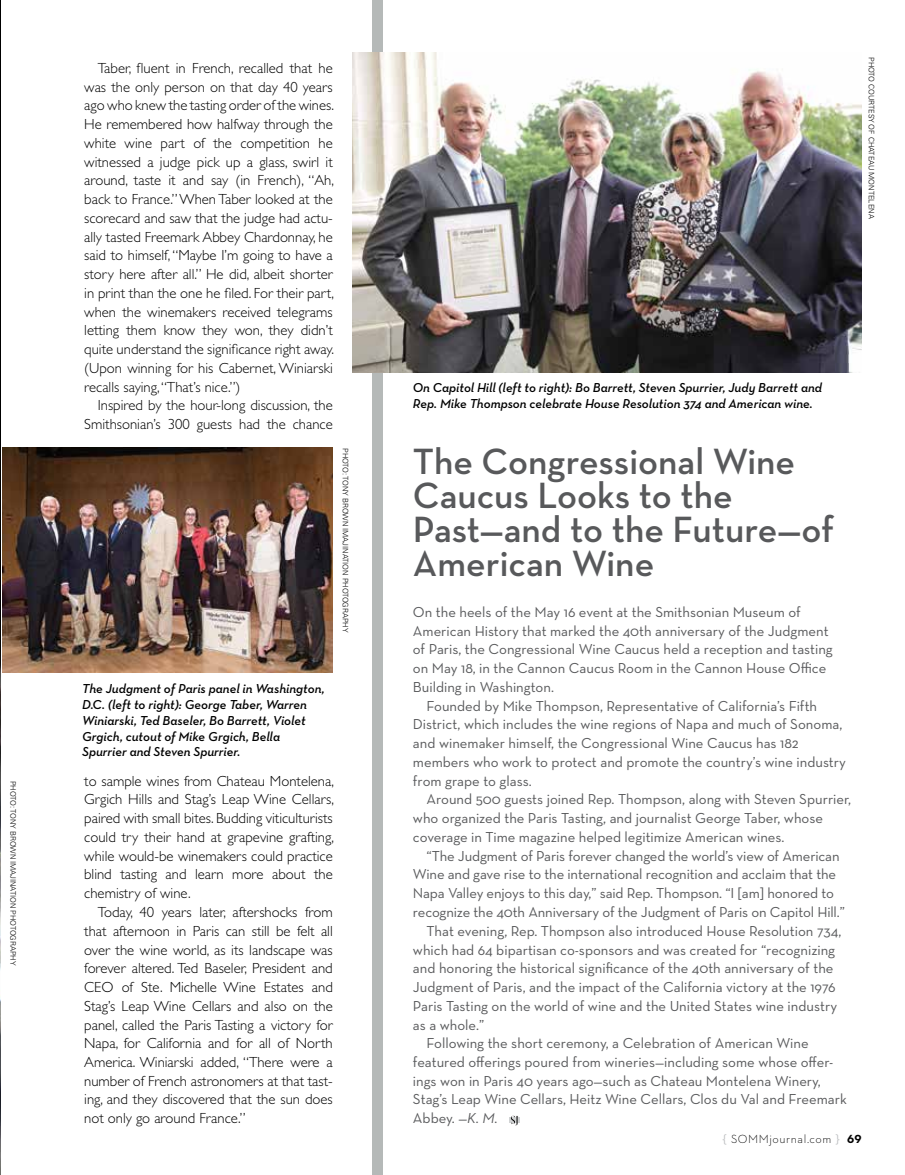
<style>
.page{position:relative;width:905px;height:1175px;background:#fff}
.page>*{position:absolute;margin:0;border:0;box-sizing:border-box;transform-origin:0 0}
.t1{font:600 37.2px/34.2px "Neutra Text";color:#58595b}
.t2{font:14.7px/18.8px "Neutra Text";color:#58595b}
.t3{font:300 14.7px/18.8px "Gill Sans";color:#000;text-align:justify}
.t4{font:italic 600 13.2px/15.9px "Neutra Text";color:#000}
.t5{font:300 12px "Neutra Text";letter-spacing:.05em;color:#000}
.t6{font:300 7.5px "Univers LT Std";color:#000}
.s1{font-style:italic}
.s2{font-weight:400;color:#bcbec0}
.s3{font-family:"Neutra Text Bold Alt";font-weight:400}
</style>
<div class="page">
<div style="left:372px;top:0;width:10px;height:1174px;background:#b5b9b8"></div>
<hr style="left:0;top:0;width:1px;height:1174px;background:#000">
<img style="left:0;top:656px;width:1px;height:518px">
<img style="left:352px;top:53px;width:509px;height:319px">
<img style="left:2px;top:447px;width:331px;height:226px">
<div style="left:509px;top:1117px;width:10px;height:6px;background:#d1d3d4"></div>
<svg style="left:511px;top:1115px;width:7px;height:10px"></svg>
<p class="t6" style="left:18px;top:781px;width:186px;rotate:90deg">PHOTO: TONY BROWN IMAJINATION PHOTOGRAPHY</p>
<p class="t3" style="left:84px;top:59px;width:251px;text-indent:14px">Taber, fluent in French, recalled that he was the only person on that day 40 years ago who knew the tasting order of the wines.<br>He remembered how halfway through the white wine part of the competition he witnessed a judge pick up a glass, swirl it around, taste it and say (in French), “Ah, back to France.” When Taber looked at the scorecard and saw that the judge had actu&shy;ally tasted Freemark Abbey Chardonnay, he said to himself, “Maybe I’m going to have a story here after all.” He did, albeit shorter in print than the one he filed. For their part, when the winemakers received telegrams letting them know they won, they didn’t quite understand the significance right away. (Upon winning for his Cabernet, Winiarski recalls saying, “That’s nice.”)</p>
<p class="t3" style="left:84px;top:396px;width:250px;text-align:right">Inspired by the hour-long discussion, the<br>Smithsonian’s 300 guests had the chance</p>
<p class="t6" style="left:350px;top:448px;width:186px;rotate:90deg">PHOTO: TONY BROWN IMAJINATION PHOTOGRAPHY</p>
<p class="t4" style="left:82px;top:680px;width:244px">The Judgment of Paris panel in Washington, D.C. (left to right): George Taber, Warren Winiarski, Ted Baseler, Bo Barrett, Violet Grgich, cutout of Mike Grgich, Bella Spurrier and Steven Spurrier.</p>
<p class="t3" style="left:84px;top:771px;width:251px">to sample wines from Chateau Montelena, Grgich Hills and Stag’s Leap Wine Cellars, paired with small bites. Budding viticulturists could try their hand at grapevine grafting, while would-be winemakers could practice blind tasting and learn more about the chemistry of wine.</p>
<p class="t3" style="left:84px;top:902px;width:250px;text-indent:13px">Today, 40 years later, aftershocks from that afternoon in Paris can still be felt all over the wine world, as its landscape was forever altered. Ted Baseler, President and CEO of Ste. Michelle Wine Estates and Stag’s Leap Wine Cellars and also on the panel, called the Paris Tasting a victory for Napa, for California and for all of North America. Winiarski added, “There were a number of French astronomers at that tast&shy;ing, and they discovered that the sun does not only go around France.”</p>
<p class="t6" style="left:875px;top:57px;width:163px;rotate:90deg">PHOTO COURTESY OF CHATEAU MONTELENA</p>
<p class="t4" style="left:413px;top:379px;width:410px">On Capitol Hill (left to right): Bo Barrett, Steven Spurrier, Judy Barrett and<br>Rep. Mike Thompson celebrate House Resolution 374 and American wine.</p>
<h1 class="t1" style="left:413px;top:443px;width:422px">The Congressional Wine<br>Caucus Looks to the<br>Past—and to the Future—of<br>American Wine</h1>
<p class="t2" style="left:413px;top:602px;width:421px">On the heels of the May 16 event at the Smithsonian Museum of American History that marked the 40th anniversary of the Judgment of Paris, the Congressional Wine Caucus held a reception and tasting on May 18, in the Cannon Caucus Room in the Cannon House Office Building in Washington.</p>
<p class="t2" style="left:413px;top:696px;width:434px;text-indent:13px">Founded by Mike Thompson, Representative of California’s Fifth District, which includes the wine regions of Napa and much of Sonoma, and winemaker himself, the Congressional Wine Caucus has 182 members who work to protect and promote the country’s wine industry from grape to glass.</p>
<p class="t2" style="left:413px;top:789px;width:439px;text-indent:13px">Around 500 guests joined Rep. Thompson, along with Steven Spurrier, who organized the Paris Tasting, and journalist George Taber, whose coverage in Time magazine helped legitimize American wines.</p>
<p class="t2" style="left:426px;top:846px;width:415px">“The Judgment of Paris forever changed the world’s view of American</p>
<p class="t2" style="left:413px;top:864px;width:425px">Wine and gave rise to the international recognition and acclaim that the</p>
<p class="t2" style="left:413px;top:883px;width:422px">Napa Valley enjoys to this day,” said Rep. Thompson. “I [am] honored to</p>
<p class="t2" style="left:413px;top:902px;width:433px">recognize the 40th Anniversary of the Judgment of Paris on Capitol Hill.”</p>
<p class="t2" style="left:426px;top:921px;width:416px">That evening, Rep. Thompson also introduced House Resolution 734,</p>
<p class="t2" style="left:413px;top:940px;width:423px">which had 64 bipartisan co-sponsors and was created for “recognizing</p>
<p class="t2" style="left:413px;top:958px;width:422px">and honoring the historical significance of the 40th anniversary of the</p>
<p class="t2" style="left:413px;top:977px;width:424px">Judgment of Paris, and the impact of the California victory at the 1976</p>
<p class="t2" style="left:413px;top:996px;width:425px">Paris Tasting on the world of wine and the United States wine industry</p>
<p class="t2" style="left:413px;top:1015px;width:73px">as a whole.”</p>
<p class="t2" style="left:426px;top:1033px;width:383px">Following the short ceremony, a Celebration of American Wine</p>
<p class="t2" style="left:413px;top:1052px;width:422px">featured offerings poured from wineries—including some whose offer-</p>
<p class="t2" style="left:413px;top:1071px;width:409px">ings won in Paris 40 years ago—such as Chateau Montelena Winery,</p>
<p class="t2" style="left:413px;top:1089px;width:435px">Stag’s Leap Wine Cellars, Heitz Wine Cellars, Clos du Val and Freemark</p>
<p class="t2" style="left:413px;top:1108px;width:86px">Abbey. <span class="s1">—K. M.</span></p>
<p class="t5" style="left:722px;top:1132px;width:141px"><span class="s2">{</span> SOMMjournal.com <span class="s2">}</span> <span class="s3">69</span></p>
</div>
